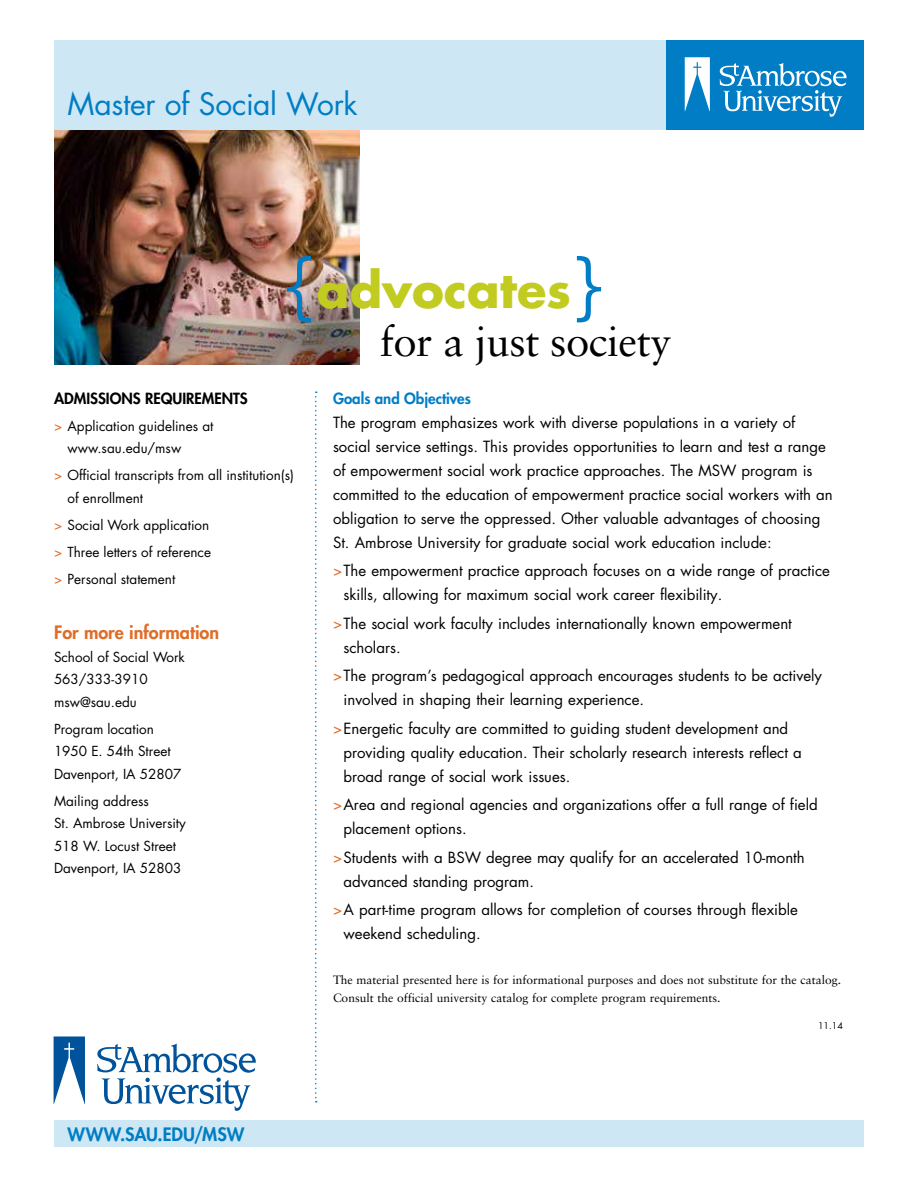
<style>
.page{position:relative;width:918px;height:1188px;background:#fff}
.page>*{position:absolute;margin:0;border:0;box-sizing:border-box;transform-origin:0 0}
.t1{font:700 72px "Bell Gothic BT";color:#007dc5}
.t2{font:700 48px "Futura Std";color:#c2cb20}
.t3{font:42px "Sabon";letter-spacing:-.01em;color:#000}
.t4{font:30px "Futura Std";letter-spacing:-.01em;color:#007dc5}
.t5{font:800 18px "Futura Std";color:#df6d28}
.t6{font:800 18px "Futura Std";color:#007dc5}
.t7{font:15px/24px "Futura Std";color:#000}
.t8{font:800 15px "Futura Std";color:#000}
.t9{font:13.5px/22.5px "Futura Std";color:#000}
.t10{font:12px/18px "Sabon";color:#000}
.t11{font:9px "Futura Std";color:#000}
.s1{font-family:"Bell Gothic BT";font-size:72px;color:#007dc5}
.s2{color:#df6e29}
.s3{font-weight:800;color:#007dc5}
</style>
<div class="page">
<img style="left:54px;top:130px;width:306px;height:235px">
<svg style="left:54px;top:1036px;width:31px;height:68px"></svg>
<svg style="left:97px;top:1044px;width:159px;height:67px"></svg>
<svg style="left:315px;top:392px;width:2px;height:710px"></svg>
<div style="left:54px;top:1120px;width:810px;height:28px;background:#cde7f4"></div>
<div style="left:54px;top:40px;width:612px;height:90px;background:#cde7f4"></div>
<div style="left:666px;top:40px;width:198px;height:90px;background:#007dc5"></div>
<svg style="left:685px;top:57px;width:25px;height:54px"></svg>
<svg style="left:720px;top:63px;width:127px;height:54px"></svg>
<h1 class="t4" style="left:68px;top:85px;width:292px">Master of Social Work</h1>
<p class="t2" style="left:281px;top:258px;width:292px"><span class="s1">{</span>advocates</p>
<p class="t3" style="left:380px;top:316px;width:293px">for a just society</p>
<h1 class="t1" style="left:571px;top:234px;width:37px">}</h1>
<p class="t8" style="left:54px;top:389px;width:195px">ADMISSIONS REQUIREMENTS</p>
<p class="t9" style="left:68px;top:415px;width:147px;text-indent:-14px"><span class="s2">&gt;</span> Application guidelines at www.sau.edu/msw</p>
<p class="t9" style="left:68px;top:464px;width:228px;text-indent:-14px"><span class="s2">&gt;</span> Official transcripts from all institution(s) of enrollment</p>
<p class="t9" style="left:54px;top:512px;width:159px;line-height:27px"><span class="s2">&gt;</span> Social Work application <span class="s2">&gt;</span> Three letters of reference <span class="s2">&gt;</span> Personal statement</p>
<p class="t5" style="left:54px;top:621px;width:167px">For more information</p>
<p class="t9" style="left:54px;top:646px;width:132px">School of Social Work<br>563/333-3910 msw@sau.edu</p>
<p class="t9" style="left:54px;top:718px;width:129px">Program location<br>1950 E. 54th Street<br>Davenport, IA 52807</p>
<p class="t9" style="left:54px;top:790px;width:133px">Mailing address<br>St. Ambrose University<br>518 W. Locust Street<br>Davenport, IA 52803</p>
<p class="t6" style="left:68px;top:1123px;width:178px">WWW.SAU.EDU/MSW</p>
<p class="t7" style="left:333px;top:387px;width:501px"><span class="s3">Goals and Objectives<br></span>The program emphasizes work with diverse populations in a variety of social service settings. This provides opportunities to learn and test a range of empowerment social work practice approaches. The MSW program is committed to the education of empowerment practice social workers with an obligation to serve the oppressed. Other valuable advantages of choosing St. Ambrose University for graduate social work education include:</p>
<p class="t7" style="left:344px;top:559px;width:488px;text-indent:-10px"><span class="s2">&gt;</span>The empowerment practice approach focuses on a wide range of practice skills, allowing for maximum social work career flexibility.</p>
<p class="t7" style="left:344px;top:612px;width:450px;text-indent:-10px"><span class="s2">&gt;</span>The social work faculty includes internationally known empowerment scholars.</p>
<p class="t7" style="left:344px;top:664px;width:480px;text-indent:-10px"><span class="s2">&gt;</span>The program’s pedagogical approach encourages students to be actively involved in shaping their learning experience.</p>
<p class="t7" style="left:344px;top:717px;width:460px;text-indent:-10px"><span class="s2">&gt;</span>Energetic faculty are committed to guiding student development and providing quality education. Their scholarly research interests reflect a broad range of social work issues.</p>
<p class="t7" style="left:344px;top:793px;width:476px;text-indent:-10px"><span class="s2">&gt;</span>Area and regional agencies and organizations offer a full range of field placement options.</p>
<p class="t7" style="left:344px;top:846px;width:463px;text-indent:-10px"><span class="s2">&gt;</span>Students with a BSW degree may qualify for an accelerated 10-month advanced standing program.</p>
<p class="t7" style="left:344px;top:898px;width:456px;text-indent:-10px"><span class="s2">&gt;</span>A part-time program allows for completion of courses through flexible weekend scheduling.</p>
<p class="t10" style="left:333px;top:971px;width:510px">The material presented here is for informational purposes and does not substitute for the catalog.<br>Consult the official university catalog for complete program requirements.</p>
<p class="t11" style="left:818px;top:1020px;width:26px">11.14</p>
</div>
